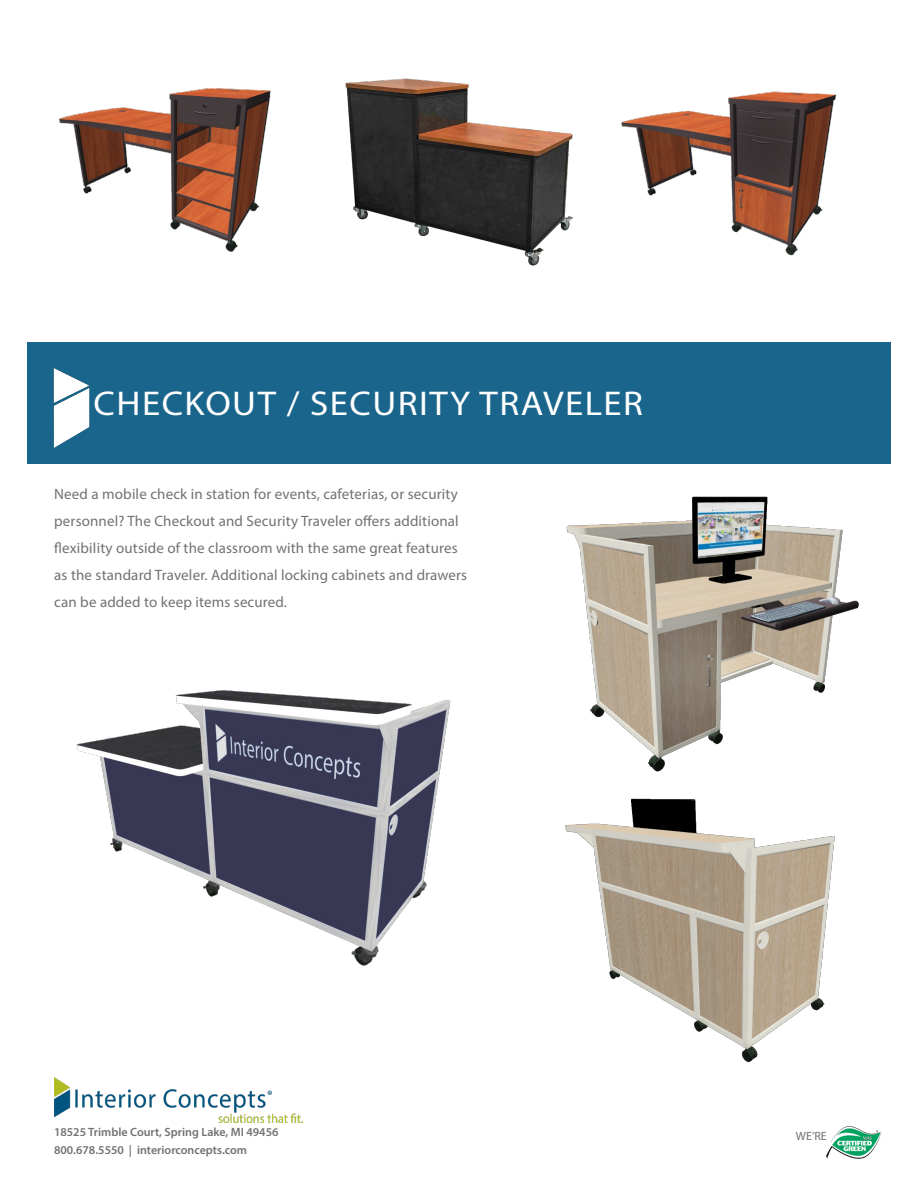
<style>
.page{position:relative;width:918px;height:1188px;background:#fff}
.page>*{position:absolute;margin:0;border:0;box-sizing:border-box;transform-origin:0 0}
.t1{font:34.5px "Myriad Pro";letter-spacing:.04em;color:#fff;scale:1.07 1}
.t2{font:15px/27px "Myriad Pro";letter-spacing:.01em;color:#717275}
.t3{font:600 12px "Myriad Pro";color:#717275}
.t4{font:12px "Myriad Pro";color:#717275}
</style>
<div class="page">
<div style="left:27px;top:342px;width:864px;height:122px;background:#1a658c"></div>
<img style="left:621px;top:91px;width:216px;height:165px">
<img style="left:59px;top:88px;width:212px;height:164px">
<img style="left:566px;top:496px;width:293px;height:276px">
<img style="left:565px;top:798px;width:270px;height:265px">
<img style="left:53px;top:368px;width:37px;height:79px">
<img style="left:345px;top:79px;width:229px;height:187px">
<img style="left:76px;top:690px;width:375px;height:276px">
<img style="left:54px;top:1078px;width:248px;height:44px">
<img style="left:826px;top:1126px;width:56px;height:33px">
<p class="t1" style="left:94px;top:382px;width:515px">CHECKOUT / SECURITY TRAVELER</p>
<p class="t2" style="left:54px;top:480px;width:414px">Need a mobile check in station for events, cafeterias, or security personnel? The Checkout and Security Traveler offers additional flexibility outside of the classroom with the same great features as the standard Traveler. Additional locking cabinets and drawers can be added to keep items secured.</p>
<p class="t3" style="left:54px;top:1124px;width:226px">18525 Trimble Court, Spring Lake, MI 49456</p>
<p class="t3" style="left:54px;top:1142px;width:195px">800.678.5550 | interiorconcepts.com</p>
<p class="t4" style="left:796px;top:1129px;width:32px">WE’RE</p>
</div>
